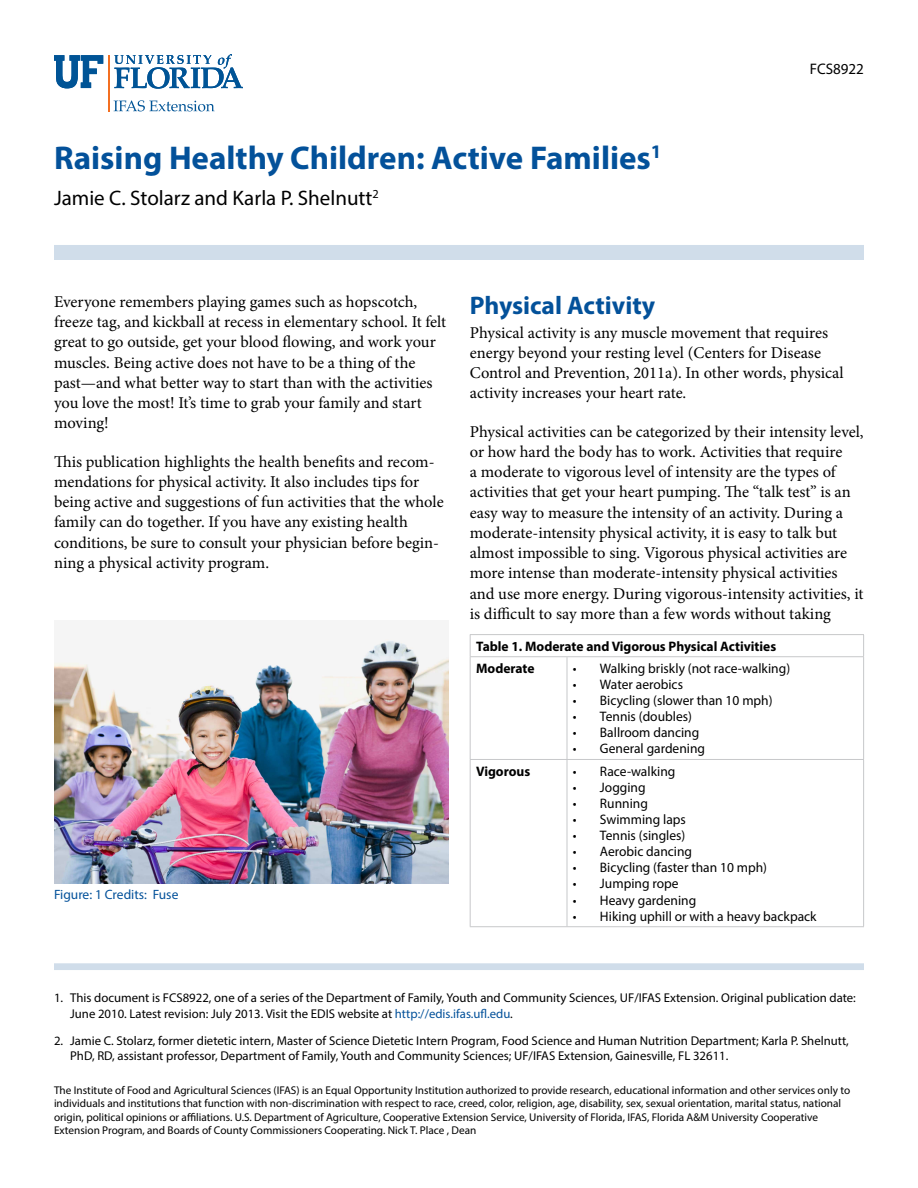
<style>
.page{position:relative;width:918px;height:1188px;background:#fff}
.page>*{position:absolute;margin:0;border:0;box-sizing:border-box;transform-origin:0 0}
.t1{font:700 33px "Myriad Pro";color:#03519a}
.t2{font:700 25.5px "Myriad Pro";color:#03519a}
.t3{font:21px "Myriad Pro";color:#000}
.t4{font:16.5px/20.2px "Minion Pro";color:#000}
.t5{font:15.3px "Myriad Pro";color:#000}
.t6{font:13.8px "Myriad Pro";color:#000}
.t7{font:700 13.8px/22.2px "Myriad Pro";color:#000}
.t8{font:13.5px "Myriad Pro";color:#03519a}
.t9{font:12.75px/15.3px "Myriad Pro";color:#000}
.t10{font:11.25px/13.5px "Myriad Pro";color:#000}
.s1{color:#03519a}
</style>
<div class="page">
<hr style="left:108px;top:55px;width:2px;height:56px;background:#f36f21">
<svg style="left:114px;top:54px;width:129px;height:35px"></svg>
<svg style="left:54px;top:55px;width:49px;height:33px"></svg>
<svg style="left:114px;top:100px;width:101px;height:11px"></svg>
<div style="left:54px;top:245px;width:810px;height:15px;background:#d0ddea"></div>
<div style="left:54px;top:963px;width:810px;height:7px;background:#d0ddea"></div>
<img style="left:54px;top:639px;width:394px;height:244px">
<svg style="left:863px;top:635px;width:1px;height:21px"></svg>
<hr style="left:470px;top:656px;width:97px;height:1px;background:#c7c8ca">
<hr style="left:567px;top:656px;width:297px;height:1px;background:#c7c8ca">
<hr style="left:567px;top:657px;width:1px;height:102px;background:#c7c8ca">
<hr style="left:470px;top:759px;width:97px;height:1px;background:#c7c8ca">
<hr style="left:567px;top:759px;width:297px;height:1px;background:#c7c8ca">
<hr style="left:567px;top:760px;width:1px;height:166px;background:#c7c8ca">
<hr style="left:470px;top:634px;width:97px;height:1px;background:#c7c8ca">
<hr style="left:567px;top:634px;width:297px;height:1px;background:#c7c8ca">
<svg style="left:470px;top:635px;width:1px;height:21px"></svg>
<hr style="left:470px;top:657px;width:1px;height:102px;background:#c7c8ca">
<hr style="left:470px;top:760px;width:1px;height:166px;background:#c7c8ca">
<hr style="left:470px;top:926px;width:97px;height:1px;background:#c7c8ca">
<hr style="left:567px;top:926px;width:297px;height:1px;background:#c7c8ca">
<hr style="left:863px;top:657px;width:1px;height:102px;background:#c7c8ca">
<hr style="left:863px;top:760px;width:1px;height:166px;background:#c7c8ca">
<h1 class="t1" style="left:54px;top:136px;width:609px">Raising Healthy Children: Active Families<sup>1</sup></h1>
<p class="t3" style="left:54px;top:185px;width:326px">Jamie C. Stolarz and Karla P. Shelnutt<sup>2</sup></p>
<p class="t5" style="left:810px;top:60px;width:56px">FCS8922</p>
<p class="t4" style="left:54px;top:292px;width:394px">Everyone remembers playing games such as hopscotch, freeze tag, and kickball at recess in elementary school. It felt great to go outside, get your blood flowing, and work your muscles. Being active does not have to be a thing of the past—and what better way to start than with the activities you love the most! It’s time to grab your family and start moving!</p>
<p class="t4" style="left:54px;top:451px;width:391px">This publication highlights the health benefits and recom&shy;mendations for physical activity. It also includes tips for being active and suggestions of fun activities that the whole family can do together. If you have any existing health conditions, be sure to consult your physician before begin&shy;ning a physical activity program.</p>
<p class="t8" style="left:54px;top:886px;width:126px">Figure: 1 Credits: Fuse</p>
<h2 class="t2" style="left:470px;top:289px;width:187px">Physical Activity</h2>
<p class="t4" style="left:470px;top:322px;width:375px">Physical activity is any muscle movement that requires energy beyond your resting level (Centers for Disease Control and Prevention, 2011a). In other words, physical activity increases your heart rate.</p>
<p class="t4" style="left:470px;top:421px;width:395px">Physical activities can be categorized by their intensity level, or how hard the body has to work. Activities that require<br>a moderate to vigorous level of intensity are the types of activities that get your heart pumping. The “talk test” is an easy way to measure the intensity of an activity. During a moderate-intensity physical activity, it is easy to talk but almost impossible to sing. Vigorous physical activities are more intense than moderate-intensity physical activities and use more energy. During vigorous-intensity activities, it is difficult to say more than a few words without taking</p>
<p class="t7" style="left:476px;top:635px;width:302px">Table 1. Moderate and Vigorous Physical Activities<br>Moderate</p>
<p class="t6" style="left:573px;top:660px;width:219px">• Walking briskly (not race-walking)</p>
<p class="t6" style="left:573px;top:676px;width:112px">• Water aerobics</p>
<p class="t6" style="left:573px;top:692px;width:201px">• Bicycling (slower than 10 mph)</p>
<p class="t6" style="left:573px;top:708px;width:120px">• Tennis (doubles)</p>
<p class="t6" style="left:573px;top:724px;width:128px">• Ballroom dancing</p>
<p class="t6" style="left:573px;top:740px;width:134px">• General gardening</p>
<p class="t7" style="left:476px;top:759px;width:56px">Vigorous</p>
<p class="t6" style="left:573px;top:762px;width:104px">• Race-walking</p>
<p class="t6" style="left:573px;top:779px;width:74px">• Jogging</p>
<p class="t6" style="left:573px;top:795px;width:76px">• Running</p>
<p class="t6" style="left:573px;top:811px;width:114px">• Swimming laps</p>
<p class="t6" style="left:573px;top:827px;width:114px">• Tennis (singles)</p>
<p class="t6" style="left:573px;top:843px;width:121px">• Aerobic dancing</p>
<p class="t6" style="left:573px;top:859px;width:196px">• Bicycling (faster than 10 mph)</p>
<p class="t6" style="left:573px;top:875px;width:107px">• Jumping rope</p>
<p class="t6" style="left:573px;top:891px;width:125px">• Heavy gardening</p>
<p class="t6" style="left:573px;top:908px;width:245px">• Hiking uphill or with a heavy backpack</p>
<p class="t9" style="left:70px;top:990px;width:787px;text-indent:-16px">1. This document is FCS8922, one of a series of the Department of Family, Youth and Community Sciences, UF/IFAS Extension. Original publication date:<br>June 2010. Latest revision: July 2013. Visit the EDIS website at <span class="s1">http://edis.ifas.ufl.edu</span>.</p>
<p class="t9" style="left:70px;top:1033px;width:780px;text-indent:-16px">2. Jamie C. Stolarz, former dietetic intern, Master of Science Dietetic Intern Program, Food Science and Human Nutrition Department; Karla P. Shelnutt,<br>PhD, RD, assistant professor, Department of Family, Youth and Community Sciences; UF/IFAS Extension, Gainesville, FL 32611.</p>
<p class="t10" style="left:54px;top:1083px;width:798px">The Institute of Food and Agricultural Sciences (IFAS) is an Equal Opportunity Institution authorized to provide research, educational information and other services only to individuals and institutions that function with non-discrimination with respect to race, creed, color, religion, age, disability, sex, sexual orientation, marital status, national origin, political opinions or affiliations. U.S. Department of Agriculture, Cooperative Extension Service, University of Florida, IFAS, Florida A&amp;M University Cooperative Extension Program, and Boards of County Commissioners Cooperating. Nick T. Place , Dean</p>
</div>
